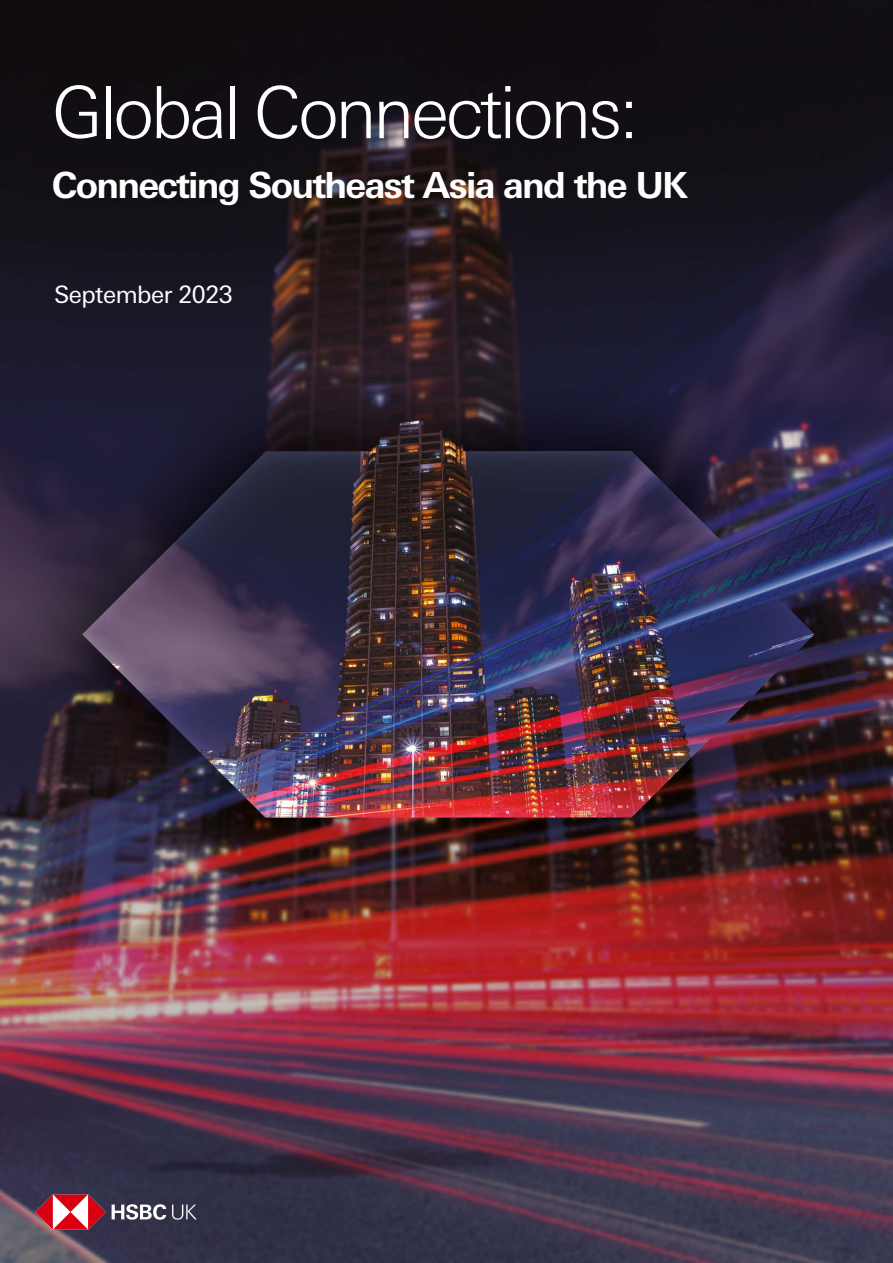
<style>
.page{position:relative;width:893px;height:1263px;background:#fff}
.page>*{position:absolute;margin:0;border:0;box-sizing:border-box;transform-origin:0 0}
.t1{font:300 72px "Univers Nextfor HSBC";letter-spacing:-.05em;color:#fff}
.t2{font:700 36px "Univers Nextfor HSBC";letter-spacing:-.05em;color:#fff}
.t3{font:24px "Univers Nextfor HSBC";letter-spacing:-.02em;color:#fff}
</style>
<div class="page">
<img style="left:0;top:0;width:893px;height:1263px">
<img style="left:1px;top:1160px;width:230px;height:103px">
<h1 class="t1" style="left:52px;top:62px;width:589px">Global Connections:</h1>
<p class="t2" style="left:52px;top:160px;width:638px">Connecting Southeast Asia and the UK</p>
<p class="t3" style="left:54px;top:278px;width:180px">September 2023</p>
</div>
